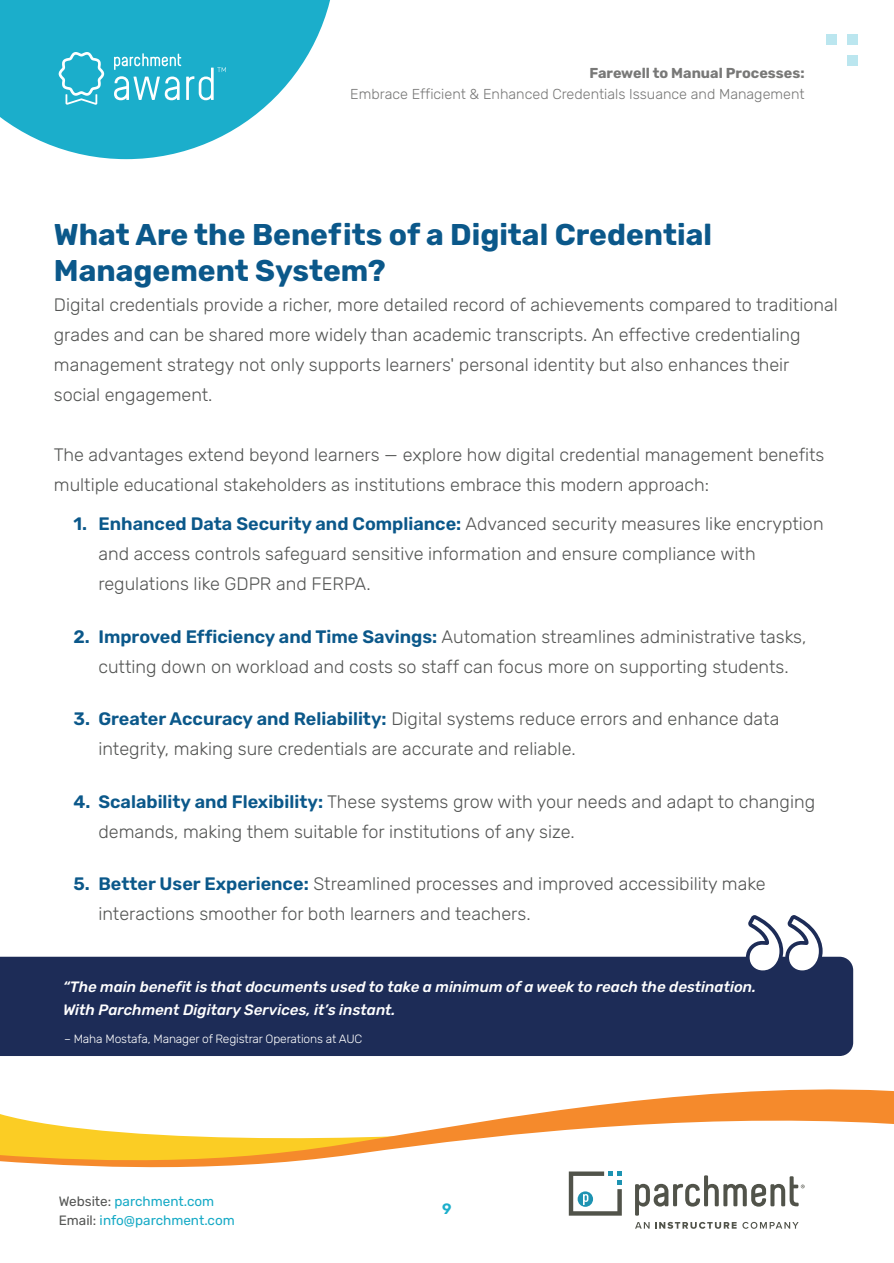
<style>
.page{position:relative;width:894px;height:1263px;background:#fff}
.page>*{position:absolute;margin:0;border:0;box-sizing:border-box;transform-origin:0 0}
.t1{font:700 30px/36px "Rubik";color:#0b588a}
.t2{font:300 18px/30px "Rubik";color:#545554}
.t3{font:italic 500 15px/22.5px "Rubik";color:#fff}
.t4{font:600 15px "Rubik";color:#1baecb}
.t5{font:300 14.4px "Rubik";color:#787877}
.t6{font:700 14.4px "Rubik";color:#787877}
.t7{font:13.5px/19.5px "Rubik";color:#17aac6}
.t8{font:300 12px "Rubik";letter-spacing:-.01em;color:#fff}
.s1{font-weight:600;color:#0b588a}
.s2{color:#545554}
</style>
<div class="page">
<svg style="left:0;top:1089px;width:893px;height:86px"></svg>
<svg style="left:0;top:0;width:330px;height:159px;fill:#1baecb"></svg>
<svg style="left:59px;top:52px;width:45px;height:53px"></svg>
<svg style="left:114px;top:53px;width:112px;height:47px"></svg>
<svg style="left:635px;top:1175px;width:169px;height:40px"></svg>
<svg style="left:568px;top:1171px;width:53px;height:44px"></svg>
<svg style="left:635px;top:1221px;width:101px;height:7px"></svg>
<svg style="left:742px;top:1221px;width:56px;height:7px"></svg>
<div style="left:847px;top:55px;width:10px;height:11px;background:#bbe6ef"></div>
<div style="left:825px;top:34px;width:11px;height:10px;background:#bbe6ef"></div>
<div style="left:847px;top:34px;width:10px;height:10px;background:#bbe6ef"></div>
<div style="left:0;top:956px;width:852px;height:100px;background:#1d2c57"></div>
<svg style="left:745px;top:915px;width:77px;height:59px"></svg>
<p class="t6" style="left:589px;top:65px;width:216px">Farewell to Manual Processes:</p>
<p class="t5" style="left:350px;top:86px;width:455px">Embrace Efficient &amp; Enhanced Credentials Issuance and Management</p>
<h1 class="t1" style="left:54px;top:217px;width:659px">What Are the Benefits of a Digital Credential<br>Management System?</h1>
<p class="t2" style="left:54px;top:290px;width:785px">Digital credentials provide a richer, more detailed record of achievements compared to traditional grades and can be shared more widely than academic transcripts. An effective credentialing management strategy not only supports learners' personal identity but also enhances their social engagement.</p>
<p class="t2" style="left:54px;top:440px;width:771px">The advantages extend beyond learners — explore how digital credential management benefits multiple educational stakeholders as institutions embrace this modern approach:</p>
<p class="t2" style="left:98px;top:509px;width:726px;text-indent:-25px"><span class="s1">1. Enhanced Data Security and Compliance:</span> Advanced security measures like encryption and access controls safeguard sensitive information and ensure compliance with regulations like GDPR and FERPA.</p>
<p class="t2" style="left:73px;top:622px;width:734px;text-align:center"><span class="s1">2. Improved Efficiency and Time Savings:</span> Automation streamlines administrative tasks, cutting down on workload and costs so staff can focus more on supporting students.</p>
<p class="t2" style="left:98px;top:704px;width:682px;text-indent:-25px"><span class="s1">3. Greater Accuracy and Reliability:</span> Digital systems reduce errors and enhance data integrity, making sure credentials are accurate and reliable.</p>
<p class="t2" style="left:98px;top:787px;width:718px;text-indent:-25px"><span class="s1">4. Scalability and Flexibility:</span> These systems grow with your needs and adapt to changing demands, making them suitable for institutions of any size.</p>
<p class="t2" style="left:98px;top:869px;width:668px;text-indent:-25px"><span class="s1">5. Better User Experience:</span> Streamlined processes and improved accessibility make interactions smoother for both learners and teachers.</p>
<p class="t3" style="left:63px;top:976px;width:694px">“The main benefit is that documents used to take a minimum of a week to reach the destination.<br>With Parchment Digitary Services, it’s instant.</p>
<p class="t8" style="left:64px;top:1031px;width:300px">– Maha Mostafa, Manager of Registrar Operations at AUC</p>
<p class="t7" style="left:59px;top:1191px;width:178px"><span class="s2">Website:</span> parchment.com<br><span class="s2">Email:</span> info@parchment.com</p>
<p class="t4" style="left:442px;top:1199px;width:11px">9</p>
</div>
